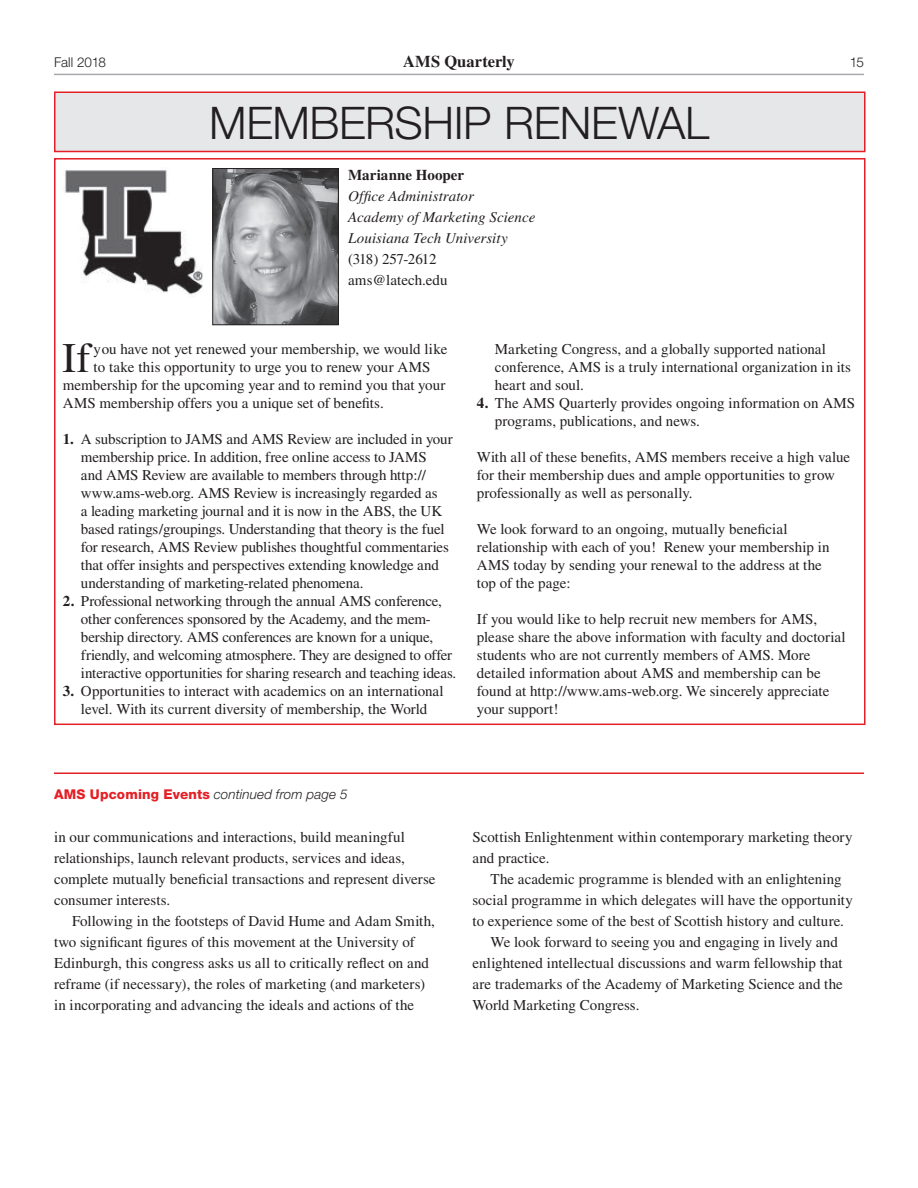
<style>
.page{position:relative;width:918px;height:1188px;background:#fff}
.page>*{position:absolute;margin:0;border:0;box-sizing:border-box;transform-origin:0 0}
.t1{font:300 45px "Helvetica Neue";letter-spacing:-.01em;color:#231f20}
.t2{font:42.15px "Times";color:#231f20}
.t3{font:700 16.5px "Times";letter-spacing:.005em;color:#231f20}
.t4{font:15px/18px "Times";color:#231f20}
.t5{font:italic 15px/21px "Times";letter-spacing:.005em;color:#231f20}
.t6{font:700 15px "Times";letter-spacing:.005em;color:#231f20}
.t7{font:italic 300 13.5px "Helvetica Neue";letter-spacing:.01em;color:#231f20}
.t8{font:300 13.5px "Helvetica Neue";letter-spacing:-.01em;color:#231f20}
.s1{font-weight:700}
.s2{font-weight:800;font-style:normal;color:#e41f25}
</style>
<div class="page">
<hr style="left:54px;top:74px;width:810px;height:1px;background:#a8a9ad">
<img style="left:214px;top:170px;width:123px;height:153px">
<div style="left:212px;top:168px;width:127px;height:157px;border:1px solid #231f20"></div>
<img style="left:64px;top:170px;width:139px;height:127px">
<div style="left:54px;top:92px;width:812px;height:60px;background:#e6e7e9;border:2px solid #e41f25"></div>
<hr style="left:54px;top:772px;width:810px;height:2px;background:#e41f25">
<p class="t8" style="left:54px;top:54px;width:53px">Fall 2018</p>
<p class="t3" style="left:403px;top:51px;width:113px">AMS Quarterly</p>
<p class="t8" style="left:850px;top:54px;width:16px">15</p>
<h1 class="t1" style="left:209px;top:95px;width:502px">MEMBERSHIP RENEWAL</h1>
<p class="t6" style="left:348px;top:166px;width:118px">Marianne Hooper</p>
<p class="t5" style="left:348px;top:186px;width:189px">Office Administrator<br>Academy of Marketing Science<br>Louisiana Tech University</p>
<p class="t4" style="left:348px;top:249px;width:101px;line-height:21px">(318) 257-2612 ams@latech.edu</p>
<h2 class="t2" style="left:62px;top:334px;width:30px">If</h2>
<p class="t4" style="left:94px;top:340px;width:355px">you have not yet renewed your membership, we would like</p>
<p class="t4" style="left:94px;top:358px;width:338px">to take this opportunity to urge you to renew your AMS</p>
<p class="t4" style="left:63px;top:376px;width:384px">membership for the upcoming year and to remind you that your</p>
<p class="t4" style="left:63px;top:394px;width:322px">AMS membership offers you a unique set of benefits.</p>
<p class="t4" style="left:81px;top:430px;width:373px;text-indent:-18px"><span class="s1">1.</span> A subscription to JAMS and AMS Review are included in your membership price. In addition, free online access to JAMS<br>and AMS Review are available to members through http:// www.ams-web.org. AMS Review is increasingly regarded as<br>a leading marketing journal and it is now in the ABS, the UK based ratings/groupings. Understanding that theory is the fuel for research, AMS Review publishes thoughtful commentaries that offer insights and perspectives extending knowledge and understanding of marketing-related phenomena.</p>
<p class="t4" style="left:81px;top:592px;width:377px;text-indent:-18px"><span class="s1">2.</span> Professional networking through the annual AMS conference, other conferences sponsored by the Academy, and the mem&shy;bership directory. AMS conferences are known for a unique, friendly, and welcoming atmosphere. They are designed to offer interactive opportunities for sharing research and teaching ideas.</p>
<p class="t4" style="left:63px;top:682px;width:382px;text-align:center"><span class="s1">3.</span> Opportunities to interact with academics on an international level. With its current diversity of membership, the World</p>
<p class="t4" style="left:495px;top:340px;width:357px">Marketing Congress, and a globally supported national conference, AMS is a truly international organization in its heart and soul.</p>
<p class="t4" style="left:495px;top:394px;width:362px;text-indent:-18px"><span class="s1">4.</span> The AMS Quarterly provides ongoing information on AMS programs, publications, and news.</p>
<p class="t4" style="left:477px;top:448px;width:375px">With all of these benefits, AMS members receive a high value for their membership dues and ample opportunities to grow professionally as well as personally.</p>
<p class="t4" style="left:477px;top:520px;width:354px">We look forward to an ongoing, mutually beneficial relationship with each of you! Renew your membership in AMS today by sending your renewal to the address at the top of the page:</p>
<p class="t4" style="left:477px;top:610px;width:370px">If you would like to help recruit new members for AMS, please share the above information with faculty and doctorial students who are not currently members of AMS. More detailed information about AMS and membership can be found at http://www.ams-web.org. We sincerely appreciate your support!</p>
<p class="t7" style="left:54px;top:786px;width:295px"><span class="s2">AMS Upcoming Events</span> continued from page 5</p>
<p class="t4" style="left:54px;top:826px;width:383px;line-height:21px">in our communications and interactions, build meaningful relationships, launch relevant products, services and ideas, complete mutually beneficial transactions and represent diverse consumer interests.</p>
<p class="t4" style="left:54px;top:910px;width:382px;line-height:21px;text-indent:18px">Following in the footsteps of David Hume and Adam Smith, two significant figures of this movement at the University of Edinburgh, this congress asks us all to critically reflect on and reframe (if necessary), the roles of marketing (and marketers) in incorporating and advancing the ideals and actions of the</p>
<p class="t4" style="left:472px;top:826px;width:382px;line-height:21px">Scottish Enlightenment within contemporary marketing theory and practice.</p>
<p class="t4" style="left:490px;top:869px;width:353px">The academic programme is blended with an enlightening</p>
<p class="t4" style="left:472px;top:890px;width:382px">social programme in which delegates will have the opportunity</p>
<p class="t4" style="left:472px;top:911px;width:373px">to experience some of the best of Scottish history and culture.</p>
<p class="t4" style="left:490px;top:932px;width:349px">We look forward to seeing you and engaging in lively and</p>
<p class="t4" style="left:472px;top:953px;width:372px">enlightened intellectual discussions and warm fellowship that</p>
<p class="t4" style="left:472px;top:974px;width:372px">are trademarks of the Academy of Marketing Science and the</p>
<p class="t4" style="left:472px;top:995px;width:168px">World Marketing Congress.</p>
</div>
